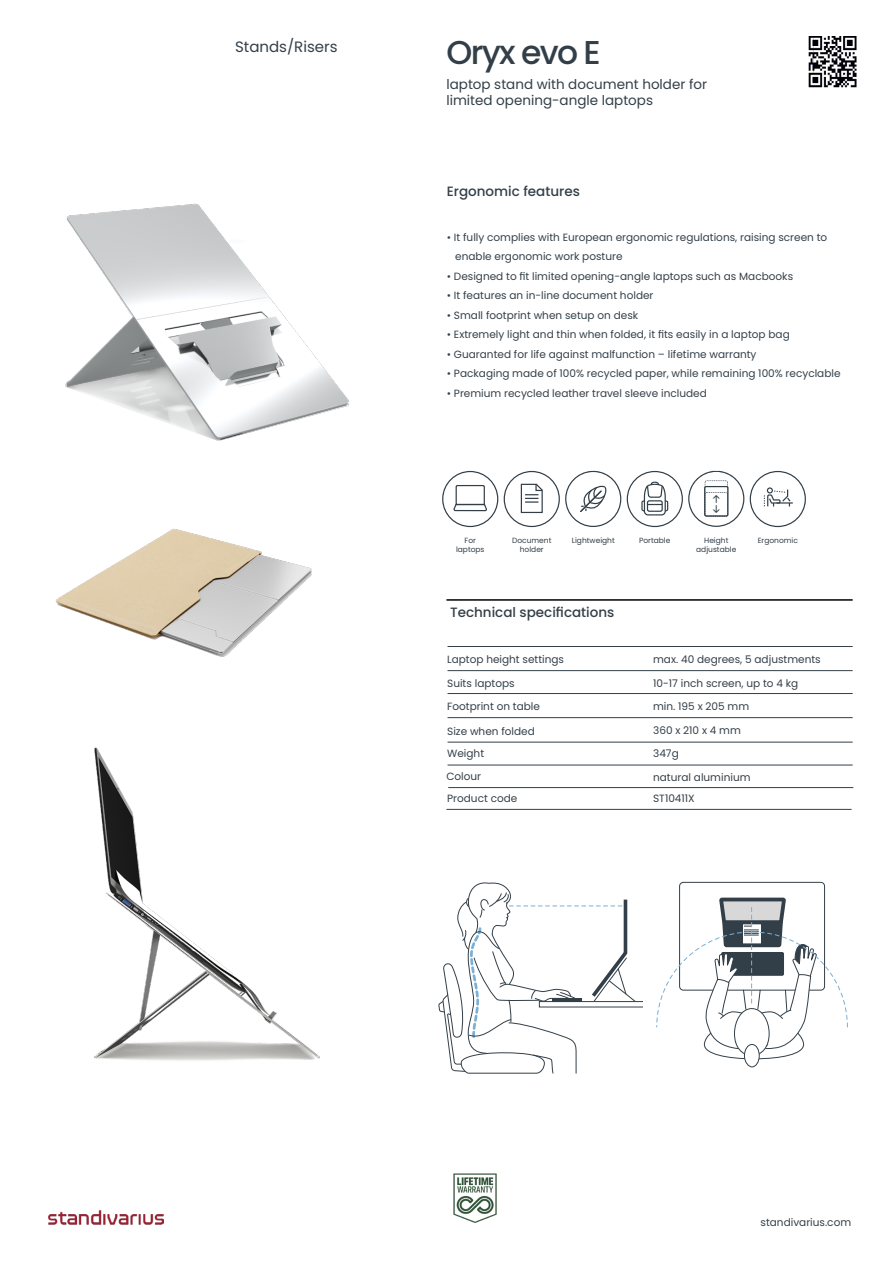
<style>
.page{position:relative;width:893px;height:1263px;background:#fff}
.page>*{position:absolute;margin:0;border:0;box-sizing:border-box;transform-origin:0 0}
.t1{font:500 33px "Poppins";letter-spacing:-.05em;color:#333f48}
.t2{font:15px "Poppins";color:#333f48}
.t3{font:13.5px/16.2px "Poppins";color:#333f48}
.t4{font:500 13.5px "Poppins";color:#333f48}
.t5{font:10.5px/19.5px "Poppins";color:#333f48}
.t6{font:8.4px "SF Pro Regular wdth opsz 110000 wght 1 FE0000";color:#333f48}
.t7{font:7.5px/9px "Poppins";color:#333f48;text-align:center}
</style>
<div class="page">
<svg style="left:442px;top:471px;width:56px;height:56px"></svg>
<hr style="left:446px;top:599px;width:407px;height:2px;background:#000">
<svg style="left:504px;top:471px;width:117px;height:56px"></svg>
<svg style="left:750px;top:471px;width:56px;height:56px"></svg>
<img style="left:453px;top:1173px;width:44px;height:49px">
<hr style="left:448px;top:646px;width:405px;height:1px;background:#333f48">
<hr style="left:448px;top:693px;width:405px;height:1px;background:#333f48">
<hr style="left:448px;top:765px;width:405px;height:1px;background:#333f48">
<hr style="left:448px;top:670px;width:405px;height:1px;background:#333f48">
<hr style="left:448px;top:742px;width:405px;height:1px;background:#333f48">
<hr style="left:448px;top:717px;width:405px;height:1px;background:#333f48">
<hr style="left:448px;top:787px;width:405px;height:1px;background:#333f48">
<hr style="left:446px;top:809px;width:405px;height:1px;background:#333f48">
<img style="left:808px;top:36px;width:49px;height:52px">
<svg style="left:438px;top:882px;width:198px;height:192px"></svg>
<svg style="left:656px;top:881px;width:192px;height:186px"></svg>
<img style="left:55px;top:529px;width:257px;height:128px">
<img style="left:65px;top:203px;width:284px;height:238px">
<img style="left:94px;top:747px;width:226px;height:314px">
<img style="left:49px;top:1210px;width:115px;height:15px">
<svg style="left:627px;top:471px;width:117px;height:56px"></svg>
<h2 class="t2" style="left:235px;top:38px;width:104px">Stands/Risers</h2>
<h1 class="t1" style="left:446px;top:34px;width:156px">Oryx evo E</h1>
<p class="t3" style="left:446px;top:76px;width:262px">laptop stand with document holder for limited opening-angle laptops</p>
<p class="t4" style="left:447px;top:184px;width:135px">Ergonomic features</p>
<p class="t5" style="left:455px;top:227px;width:373px;text-indent:-8px">• It fully complies with European ergonomic regulations, raising screen to enable ergonomic work posture</p>
<p class="t5" style="left:447px;top:266px;width:348px">• Designed to fit limited opening-angle laptops such as Macbooks</p>
<p class="t5" style="left:447px;top:286px;width:208px">• It features an in-line document holder</p>
<p class="t5" style="left:447px;top:305px;width:193px">• Small footprint when setup on desk</p>
<p class="t5" style="left:447px;top:325px;width:344px">• Extremely light and thin when folded, it fits easily in a laptop bag</p>
<p class="t5" style="left:447px;top:344px;width:311px">• Guaranted for life against malfunction – lifetime warranty</p>
<p class="t5" style="left:447px;top:364px;width:395px">• Packaging made of 100% recycled paper, while remaining 100% recyclable</p>
<p class="t5" style="left:447px;top:383px;width:262px">• Premium recycled leather travel sleeve included</p>
<p class="t7" style="left:456px;top:535px;width:30px">For laptops</p>
<p class="t6" style="left:712px;top:494px;width:10px">!</p>
<p class="t7" style="left:512px;top:535px;width:41px">Document holder</p>
<p class="t7" style="left:572px;top:535px;width:44px">Lightweight</p>
<p class="t7" style="left:639px;top:535px;width:33px">Portable</p>
<p class="t7" style="left:704px;top:535px;width:26px">Height</p>
<p class="t7" style="left:758px;top:535px;width:42px">Ergonomic</p>
<p class="t7" style="left:696px;top:544px;width:42px">adjustable</p>
<p class="t4" style="left:450px;top:605px;width:166px">Technical specifications</p>
<p class="t5" style="left:447px;top:650px;width:118px">Laptop height settings</p>
<p class="t5" style="left:653px;top:650px;width:169px">max. 40 degrees, 5 adjustments</p>
<p class="t5" style="left:653px;top:673px;width:147px">10-17 inch screen, up to 4 kg</p>
<p class="t5" style="left:653px;top:696px;width:97px">min. 195 x 205 mm</p>
<p class="t5" style="left:653px;top:719px;width:89px;line-height:23px">360 x 210 x 4 mm<br>347g</p>
<p class="t5" style="left:653px;top:766px;width:99px;line-height:21.6px">natural aluminium<br>ST10411X</p>
<p class="t5" style="left:447px;top:673px;width:69px">Suits laptops</p>
<p class="t5" style="left:447px;top:696px;width:94px">Footprint on table</p>
<p class="t5" style="left:447px;top:722px;width:89px">Size when folded</p>
<p class="t5" style="left:446px;top:765px;width:72px;line-height:22.2px">Colour<br>Product code</p>
<p class="t5" style="left:447px;top:744px;width:38px">Weight</p>
<p class="t5" style="left:761px;top:1213px;width:92px">standivarius.com</p>
</div>
